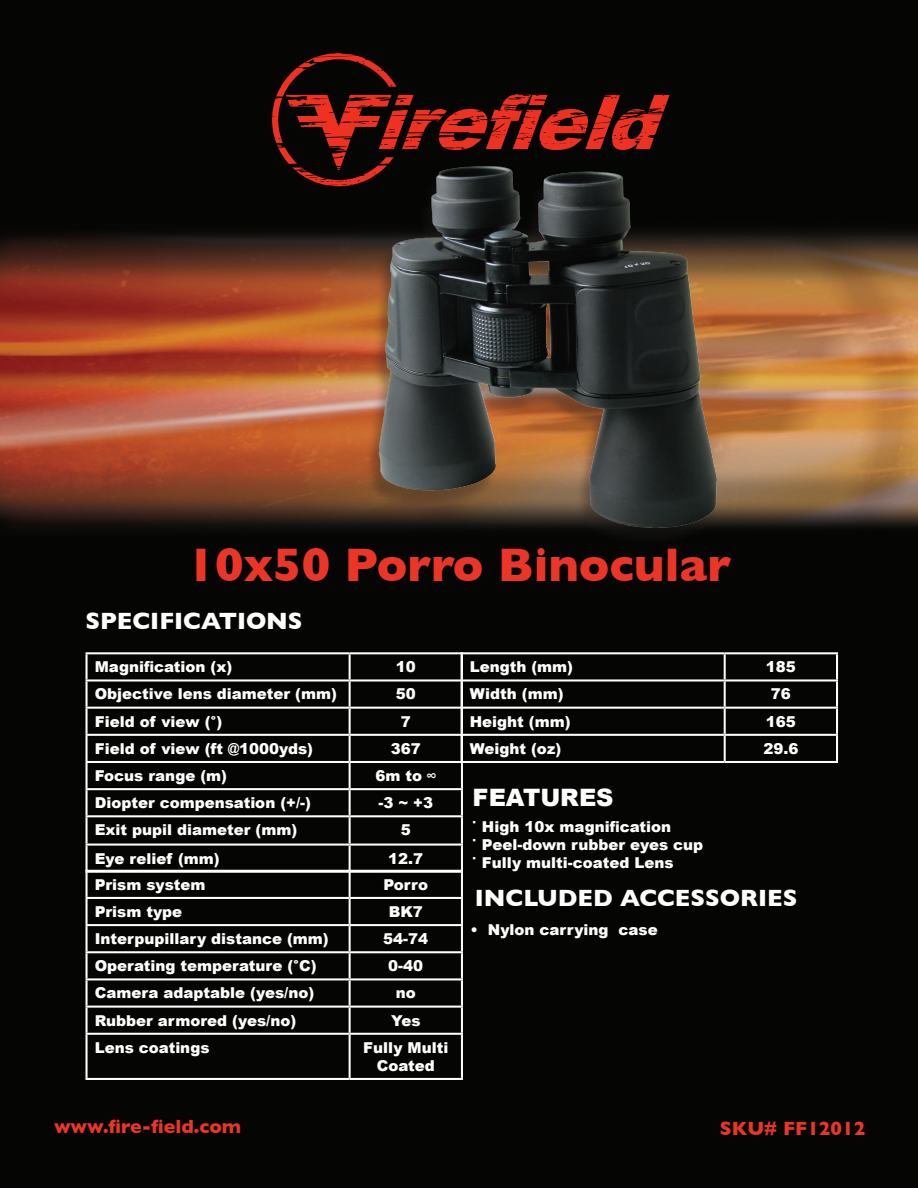
<style>
.page{position:relative;width:918px;height:1188px;background:#fff}
.page>*{position:absolute;margin:0;border:0;box-sizing:border-box;transform-origin:0 0}
.t1{font:700 48px "Gill Sans";color:#eb3527}
.t2{font:700 24px "Gill Sans";color:#fff}
.t3{font:900 24px "Arial";color:#fff}
.t4{font:700 19.5px "Gill Sans";color:#eb3527}
.t5{font:900 15px/18px "Arial";color:#fff;text-align:center}
</style>
<div class="page">
<img style="left:0;top:0;width:918px;height:1188px">
<hr style="left:86px;top:652px;width:264px;height:2px;background:#fff">
<hr style="left:86px;top:654px;width:2px;height:25px;background:#fff">
<hr style="left:350px;top:652px;width:113px;height:2px;background:#fff">
<hr style="left:349px;top:654px;width:2px;height:25px;background:#fff">
<hr style="left:86px;top:679px;width:264px;height:3px;background:#fff">
<hr style="left:86px;top:682px;width:2px;height:25px;background:#fff">
<hr style="left:350px;top:679px;width:113px;height:3px;background:#fff">
<hr style="left:349px;top:682px;width:2px;height:25px;background:#fff">
<hr style="left:86px;top:707px;width:264px;height:2px;background:#fff">
<hr style="left:86px;top:709px;width:2px;height:25px;background:#fff">
<hr style="left:350px;top:707px;width:113px;height:2px;background:#fff">
<hr style="left:349px;top:709px;width:2px;height:25px;background:#fff">
<hr style="left:86px;top:734px;width:264px;height:2px;background:#fff">
<hr style="left:86px;top:736px;width:2px;height:25px;background:#fff">
<hr style="left:350px;top:734px;width:113px;height:2px;background:#fff">
<hr style="left:349px;top:736px;width:2px;height:25px;background:#fff">
<hr style="left:86px;top:761px;width:264px;height:2px;background:#fff">
<hr style="left:86px;top:763px;width:2px;height:25px;background:#fff">
<hr style="left:350px;top:761px;width:113px;height:2px;background:#fff">
<hr style="left:349px;top:763px;width:2px;height:25px;background:#fff">
<hr style="left:461px;top:763px;width:2px;height:25px;background:#fff">
<hr style="left:86px;top:788px;width:264px;height:2px;background:#fff">
<hr style="left:86px;top:790px;width:2px;height:25px;background:#fff">
<hr style="left:350px;top:788px;width:113px;height:2px;background:#fff">
<hr style="left:349px;top:790px;width:2px;height:25px;background:#fff">
<hr style="left:461px;top:790px;width:2px;height:25px;background:#fff">
<hr style="left:86px;top:815px;width:264px;height:2px;background:#fff">
<hr style="left:86px;top:817px;width:2px;height:27px;background:#fff">
<hr style="left:350px;top:815px;width:113px;height:2px;background:#fff">
<hr style="left:349px;top:817px;width:2px;height:27px;background:#fff">
<hr style="left:461px;top:817px;width:2px;height:27px;background:#fff">
<hr style="left:86px;top:844px;width:264px;height:2px;background:#fff">
<hr style="left:86px;top:846px;width:2px;height:25px;background:#fff">
<hr style="left:350px;top:844px;width:113px;height:2px;background:#fff">
<hr style="left:349px;top:846px;width:2px;height:25px;background:#fff">
<hr style="left:461px;top:846px;width:2px;height:25px;background:#fff">
<hr style="left:86px;top:871px;width:264px;height:2px;background:#fff">
<hr style="left:350px;top:871px;width:113px;height:2px;background:#fff">
<hr style="left:461px;top:652px;width:264px;height:2px;background:#fff">
<hr style="left:461px;top:654px;width:2px;height:25px;background:#fff">
<hr style="left:725px;top:652px;width:113px;height:2px;background:#fff">
<hr style="left:724px;top:654px;width:2px;height:25px;background:#fff">
<hr style="left:836px;top:654px;width:2px;height:25px;background:#fff">
<hr style="left:461px;top:679px;width:264px;height:3px;background:#fff">
<hr style="left:461px;top:682px;width:2px;height:25px;background:#fff">
<hr style="left:725px;top:679px;width:113px;height:3px;background:#fff">
<hr style="left:724px;top:682px;width:2px;height:25px;background:#fff">
<hr style="left:836px;top:682px;width:2px;height:25px;background:#fff">
<hr style="left:461px;top:707px;width:264px;height:2px;background:#fff">
<hr style="left:461px;top:709px;width:2px;height:25px;background:#fff">
<hr style="left:725px;top:707px;width:113px;height:2px;background:#fff">
<hr style="left:724px;top:709px;width:2px;height:25px;background:#fff">
<hr style="left:836px;top:709px;width:2px;height:25px;background:#fff">
<hr style="left:461px;top:734px;width:264px;height:2px;background:#fff">
<hr style="left:461px;top:736px;width:2px;height:25px;background:#fff">
<hr style="left:725px;top:734px;width:113px;height:2px;background:#fff">
<hr style="left:724px;top:736px;width:2px;height:25px;background:#fff">
<hr style="left:836px;top:736px;width:2px;height:25px;background:#fff">
<hr style="left:461px;top:761px;width:264px;height:2px;background:#fff">
<hr style="left:725px;top:761px;width:113px;height:2px;background:#fff">
<hr style="left:86px;top:870px;width:264px;height:2px;background:#fff">
<hr style="left:86px;top:872px;width:2px;height:25px;background:#fff">
<hr style="left:350px;top:870px;width:113px;height:2px;background:#fff">
<hr style="left:349px;top:872px;width:2px;height:25px;background:#fff">
<hr style="left:461px;top:872px;width:2px;height:25px;background:#fff">
<hr style="left:86px;top:897px;width:264px;height:2px;background:#fff">
<hr style="left:86px;top:899px;width:2px;height:25px;background:#fff">
<hr style="left:350px;top:897px;width:113px;height:2px;background:#fff">
<hr style="left:349px;top:899px;width:2px;height:25px;background:#fff">
<hr style="left:461px;top:899px;width:2px;height:25px;background:#fff">
<hr style="left:86px;top:924px;width:264px;height:2px;background:#fff">
<hr style="left:86px;top:926px;width:2px;height:25px;background:#fff">
<hr style="left:350px;top:924px;width:113px;height:2px;background:#fff">
<hr style="left:349px;top:926px;width:2px;height:25px;background:#fff">
<hr style="left:461px;top:926px;width:2px;height:25px;background:#fff">
<hr style="left:86px;top:951px;width:264px;height:2px;background:#fff">
<hr style="left:86px;top:953px;width:2px;height:25px;background:#fff">
<hr style="left:350px;top:951px;width:113px;height:2px;background:#fff">
<hr style="left:349px;top:953px;width:2px;height:25px;background:#fff">
<hr style="left:461px;top:953px;width:2px;height:25px;background:#fff">
<hr style="left:86px;top:978px;width:264px;height:2px;background:#fff">
<hr style="left:86px;top:980px;width:2px;height:26px;background:#fff">
<hr style="left:350px;top:978px;width:113px;height:2px;background:#fff">
<hr style="left:349px;top:980px;width:2px;height:26px;background:#fff">
<hr style="left:461px;top:980px;width:2px;height:26px;background:#fff">
<hr style="left:86px;top:1006px;width:264px;height:2px;background:#fff">
<hr style="left:86px;top:1008px;width:2px;height:25px;background:#fff">
<hr style="left:350px;top:1006px;width:113px;height:2px;background:#fff">
<hr style="left:349px;top:1008px;width:2px;height:25px;background:#fff">
<hr style="left:461px;top:1008px;width:2px;height:25px;background:#fff">
<hr style="left:86px;top:1033px;width:264px;height:2px;background:#fff">
<hr style="left:86px;top:1035px;width:2px;height:43px;background:#fff">
<hr style="left:350px;top:1033px;width:113px;height:2px;background:#fff">
<hr style="left:349px;top:1035px;width:2px;height:43px;background:#fff">
<hr style="left:461px;top:1035px;width:2px;height:43px;background:#fff">
<hr style="left:86px;top:1078px;width:264px;height:2px;background:#fff">
<hr style="left:350px;top:1078px;width:113px;height:2px;background:#fff">
<svg style="left:272px;top:53px;width:398px;height:133px;background:#3e0f0b"></svg>
<div style="left:365px;top:171px;width:352px;height:377px;background:#231f20;opacity:.35"></div>
<img style="left:380px;top:166px;width:336px;height:361px">
<p class="t1" style="left:187px;top:537px;width:546px">10x50 Porro Binocular</p>
<p class="t2" style="left:86px;top:607px;width:219px">SPECIFICATIONS</p>
<p class="t5" style="left:95px;top:657px;width:139px">Magnification (x)</p>
<p class="t5" style="left:396px;top:657px;width:22px">10</p>
<p class="t5" style="left:95px;top:685px;width:244px">Objective lens diameter (mm)</p>
<p class="t5" style="left:396px;top:685px;width:22px">50</p>
<p class="t5" style="left:95px;top:712px;width:129px">Field of view (°)</p>
<p class="t5" style="left:401px;top:712px;width:12px">7</p>
<p class="t5" style="left:95px;top:739px;width:220px">Field of view (ft @1000yds)</p>
<p class="t5" style="left:391px;top:739px;width:32px">367</p>
<p class="t5" style="left:95px;top:766px;width:134px">Focus range (m)</p>
<p class="t5" style="left:376px;top:766px;width:62px">6m to ∞</p>
<p class="t5" style="left:95px;top:793px;width:218px">Diopter compensation (+/-)</p>
<p class="t5" style="left:378px;top:793px;width:56px">-3 ~ +3</p>
<p class="t5" style="left:95px;top:820px;width:204px">Exit pupil diameter (mm)</p>
<p class="t5" style="left:401px;top:820px;width:12px">5</p>
<p class="t5" style="left:95px;top:849px;width:127px">Eye relief (mm)</p>
<p class="t5" style="left:388px;top:849px;width:37px">12.7</p>
<p class="t5" style="left:95px;top:875px;width:112px">Prism system</p>
<p class="t5" style="left:383px;top:875px;width:46px">Porro</p>
<p class="t5" style="left:95px;top:902px;width:89px">Prism type</p>
<p class="t5" style="left:389px;top:902px;width:36px">BK7</p>
<p class="t5" style="left:95px;top:929px;width:236px">Interpupillary distance (mm)</p>
<p class="t5" style="left:383px;top:929px;width:47px">54-74</p>
<p class="t5" style="left:95px;top:956px;width:224px">Operating temperature (°С)</p>
<p class="t5" style="left:388px;top:956px;width:37px">0-40</p>
<p class="t5" style="left:95px;top:984px;width:221px">Camera adaptable (yes/no)</p>
<p class="t5" style="left:396px;top:984px;width:22px">no</p>
<p class="t5" style="left:95px;top:1011px;width:203px">Rubber armored (yes/no)</p>
<p class="t5" style="left:391px;top:1011px;width:31px">Yes</p>
<p class="t5" style="left:95px;top:1038px;width:116px">Lens coatings</p>
<p class="t5" style="left:363px;top:1038px;width:87px">Fully Multi<br>Coated</p>
<p class="t5" style="left:470px;top:657px;width:105px">Length (mm)</p>
<p class="t5" style="left:766px;top:657px;width:32px">185</p>
<p class="t5" style="left:470px;top:685px;width:95px">Width (mm)</p>
<p class="t5" style="left:771px;top:685px;width:22px">76</p>
<p class="t5" style="left:470px;top:712px;width:102px">Height (mm)</p>
<p class="t5" style="left:766px;top:712px;width:32px">165</p>
<p class="t5" style="left:470px;top:739px;width:93px">Weight (oz)</p>
<p class="t5" style="left:763px;top:739px;width:37px">29.6</p>
<p class="t3" style="left:473px;top:780px;width:142px">FEATURES</p>
<p class="t5" style="left:472px;top:818px;width:201px">˙ High 10x magnification</p>
<p class="t5" style="left:472px;top:836px;width:233px">˙ Peel-down rubber eyes cup</p>
<p class="t5" style="left:472px;top:854px;width:203px">˙ Fully multi-coated Lens</p>
<p class="t2" style="left:475px;top:884px;width:324px">INCLUDED ACCESSORIES</p>
<p class="t5" style="left:470px;top:920px;width:189px">• Nylon carrying case</p>
<p class="t4" style="left:54px;top:1115px;width:189px">www.fire-field.com</p>
<p class="t4" style="left:720px;top:1117px;width:147px">SKU# FF12012</p>
</div>
